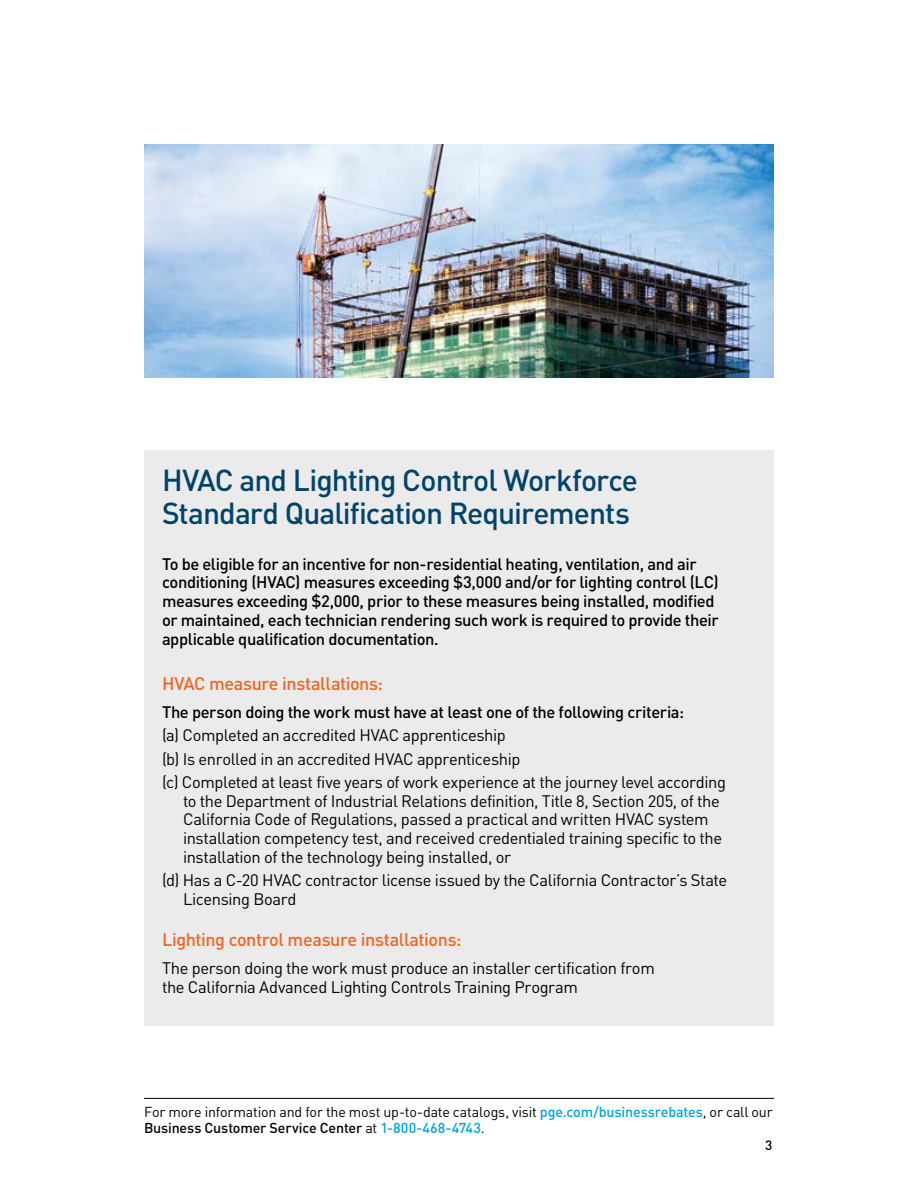
<style>
.page{position:relative;width:918px;height:1188px;background:#fff}
.page>*{position:absolute;margin:0;border:0;box-sizing:border-box;transform-origin:0 0}
.Legal_Header{font:500 30px/33px "DIN Pro";letter-spacing:-.03em;color:#00446a}
.Legal_Subhead{font:500 18px "DIN Pro";letter-spacing:-.02em;color:#f26522}
.LegalCopy_Indent{font:16.5px/18.8px "DIN Pro";letter-spacing:-.025em;color:#000}
.Legal_Copy_Med{font:500 16.5px/18.8px "DIN Pro";letter-spacing:-.025em;color:#000}
.Legal_Copy_Reg{font:16.5px/18.8px "DIN Pro";letter-spacing:-.025em;color:#000}
.Footer_Text{font:14.25px/16.5px "DIN Pro";letter-spacing:-.01em;color:#000}
.t1{font:500 13.5px "DIN Pro";color:#000}
.s1{font-weight:500;color:#00a3dd}
.s2{font-weight:500}
</style>
<div class="page">
<img style="left:144px;top:144px;width:630px;height:234px">
<hr style="left:144px;top:1098px;width:630px;height:1px;background:#000">
<div style="left:144px;top:450px;width:630px;height:576px;background:#ebebec"></div>
<p class="Legal_Header" style="left:162px;top:460px;width:478px">HVAC and Lighting Control Workforce<br>Standard Qualification Requirements</p>
<p class="Legal_Copy_Med" style="left:162px;top:553px;width:558px">To be eligible for an incentive for non-residential heating, ventilation, and air conditioning (HVAC) measures exceeding $3,000 and/or for lighting control (LC) measures exceeding $2,000, prior to these measures being installed, modified or maintained, each technician rendering such work is required to provide their applicable qualification documentation.</p>
<p class="Legal_Subhead" style="left:162px;top:669px;width:223px">HVAC measure installations:</p>
<p class="Legal_Copy_Med" style="left:162px;top:701px;width:524px">The person doing the work must have at least one of the following criteria:</p>
<p class="LegalCopy_Indent" style="left:162px;top:724px;width:345px">(a) Completed an accredited HVAC apprenticeship</p>
<p class="LegalCopy_Indent" style="left:162px;top:748px;width:360px">(b) Is enrolled in an accredited HVAC apprenticeship</p>
<p class="LegalCopy_Indent" style="left:183px;top:771px;width:544px;text-indent:-21px">(c) Completed at least five years of work experience at the journey level according to the Department of Industrial Relations definition, Title 8, Section 205, of the California Code of Regulations, passed a practical and written HVAC system installation competency test, and received credentialed training specific to the installation of the technology being installed, or</p>
<p class="LegalCopy_Indent" style="left:183px;top:869px;width:546px;text-indent:-21px">(d) Has a C-20 HVAC contractor license issued by the California Contractor’s State<br>Licensing Board</p>
<p class="Legal_Subhead" style="left:162px;top:925px;width:301px">Lighting control measure installations:</p>
<p class="Legal_Copy_Reg" style="left:162px;top:957px;width:494px">The person doing the work must produce an installer certification from the California Advanced Lighting Controls Training Program</p>
<p class="Footer_Text" style="left:144px;top:1102px;width:630px">For more information and for the most up-to-date catalogs, visit <span class="s1">pge.com/businessrebates</span>, or call our<br><span class="s2">Business Customer Service Center</span> at <span class="s1">1-800-468-4743</span>.</p>
<p class="t1" style="left:765px;top:1134px;width:9px">3</p>
</div>
